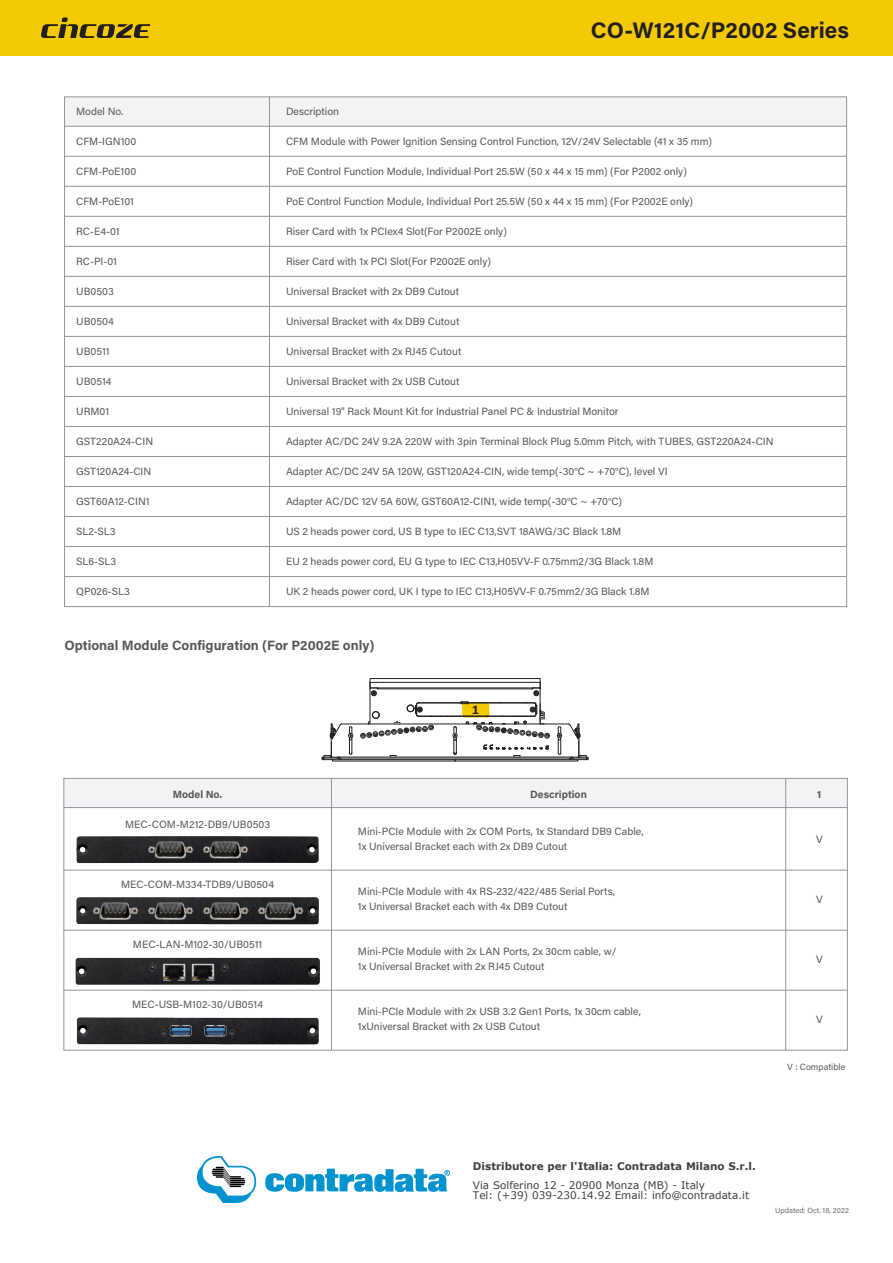
<style>
.page{position:relative;width:893px;height:1263px;background:#fff}
.page>*{position:absolute;margin:0;border:0;box-sizing:border-box;transform-origin:0 0}
.t1{font:700 22.5px "Acumin Pro";color:#231f20}
.t2{font:700 13.5px "Acumin Pro";color:#57585a}
.t3{font:700 13.2px "Calibri";color:#231f20;scale:1.1 1}
.t4{font:10.5px/15px "Acumin Pro";color:#57585a}
.t5{font:10.5px/19.5px "Verdana";color:#404040}
.t6{font:700 10.5px "Acumin Pro";color:#57585a}
.t7{font:9px "Acumin Pro";color:#57585a}
.t8{font:7.5px "Acumin Pro";color:#6c6d70}
.s1{font-weight:700}
</style>
<div class="page">
<div style="left:0;top:0;width:893px;height:55px;background:#f4ca05"></div>
<svg style="left:41px;top:17px;width:109px;height:21px"></svg>
<img style="left:76px;top:836px;width:243px;height:28px">
<img style="left:76px;top:897px;width:243px;height:28px">
<img style="left:75px;top:957px;width:245px;height:28px">
<img style="left:76px;top:1017px;width:243px;height:28px">
<div style="left:64px;top:778px;width:783px;height:29px;background:#f2f3f4"></div>
<hr style="left:64px;top:870px;width:783px;height:1px;background:#939598">
<hr style="left:64px;top:930px;width:783px;height:1px;background:#939598">
<hr style="left:64px;top:990px;width:783px;height:1px;background:#939598">
<hr style="left:64px;top:807px;width:783px;height:1px;background:#939598">
<hr style="left:785px;top:778px;width:1px;height:272px;background:#939598">
<hr style="left:331px;top:778px;width:1px;height:272px;background:#939598">
<div style="left:65px;top:97px;width:782px;height:29px;background:#f2f3f4"></div>
<hr style="left:65px;top:126px;width:782px;height:1px;background:#939598">
<hr style="left:65px;top:156px;width:782px;height:1px;background:#939598">
<hr style="left:65px;top:186px;width:782px;height:1px;background:#939598">
<hr style="left:65px;top:216px;width:782px;height:1px;background:#939598">
<hr style="left:65px;top:246px;width:782px;height:1px;background:#939598">
<hr style="left:65px;top:276px;width:782px;height:1px;background:#939598">
<hr style="left:65px;top:306px;width:782px;height:1px;background:#939598">
<hr style="left:65px;top:336px;width:782px;height:1px;background:#939598">
<hr style="left:65px;top:366px;width:782px;height:1px;background:#939598">
<hr style="left:65px;top:396px;width:782px;height:1px;background:#939598">
<hr style="left:65px;top:426px;width:782px;height:1px;background:#939598">
<hr style="left:65px;top:456px;width:782px;height:1px;background:#939598">
<hr style="left:65px;top:486px;width:782px;height:1px;background:#939598">
<hr style="left:65px;top:516px;width:782px;height:1px;background:#939598">
<hr style="left:65px;top:546px;width:782px;height:1px;background:#939598">
<hr style="left:65px;top:576px;width:782px;height:1px;background:#939598">
<hr style="left:269px;top:97px;width:1px;height:510px;background:#939598">
<hr style="left:455px;top:761px;width:117px;height:1px;background:#231f20">
<hr style="left:338px;top:761px;width:117px;height:1px;background:#231f20">
<svg style="left:322px;top:678px;width:266px;height:83px"></svg>
<img style="left:198px;top:1156px;width:251px;height:47px">
<p class="t4" style="left:76px;top:104px;width:49px">Model No.</p>
<p class="t4" style="left:76px;top:134px;width:62px">CFM-IGN100</p>
<p class="t4" style="left:76px;top:164px;width:62px">CFM-PoE100</p>
<p class="t4" style="left:76px;top:194px;width:59px">CFM-PoE101</p>
<p class="t4" style="left:76px;top:224px;width:45px">RC-E4-01</p>
<p class="t4" style="left:76px;top:254px;width:42px">RC-PI-01</p>
<p class="t4" style="left:76px;top:284px;width:39px">UB0503</p>
<p class="t4" style="left:76px;top:314px;width:39px">UB0504</p>
<p class="t4" style="left:76px;top:344px;width:35px">UB0511</p>
<p class="t4" style="left:76px;top:374px;width:37px">UB0514</p>
<p class="t4" style="left:76px;top:404px;width:35px">URM01</p>
<p class="t4" style="left:76px;top:434px;width:79px">GST220A24-CIN</p>
<p class="t4" style="left:76px;top:464px;width:77px">GST120A24-CIN</p>
<p class="t4" style="left:76px;top:494px;width:75px">GST60A12-CIN1</p>
<p class="t4" style="left:76px;top:524px;width:41px">SL2-SL3</p>
<p class="t4" style="left:76px;top:554px;width:41px">SL6-SL3</p>
<p class="t4" style="left:76px;top:584px;width:55px">QP026-SL3</p>
<h1 class="t1" style="left:591px;top:14px;width:260px">CO-W121C/P2002 Series</h1>
<p class="t4" style="left:286px;top:104px;width:55px">Description</p>
<p class="t4" style="left:286px;top:134px;width:427px">CFM Module with Power Ignition Sensing Control Function, 12V/24V Selectable (41 x 35 mm)</p>
<p class="t4" style="left:286px;top:164px;width:402px">PoE Control Function Module, Individual Port 25.5W (50 x 44 x 15 mm) (For P2002 only)</p>
<p class="t4" style="left:286px;top:194px;width:409px">PoE Control Function Module, Individual Port 25.5W (50 x 44 x 15 mm) (For P2002E only)</p>
<p class="t4" style="left:286px;top:224px;width:222px">Riser Card with 1x PCIex4 Slot(For P2002E only)</p>
<p class="t4" style="left:286px;top:254px;width:206px">Riser Card with 1x PCI Slot(For P2002E only)</p>
<p class="t4" style="left:286px;top:284px;width:175px">Universal Bracket with 2x DB9 Cutout</p>
<p class="t4" style="left:286px;top:314px;width:175px">Universal Bracket with 4x DB9 Cutout</p>
<p class="t4" style="left:286px;top:344px;width:177px">Universal Bracket with 2x RJ45 Cutout</p>
<p class="t4" style="left:286px;top:374px;width:175px">Universal Bracket with 2x USB Cutout</p>
<p class="t4" style="left:286px;top:404px;width:334px">Universal 19" Rack Mount Kit for Industrial Panel PC &amp; Industrial Monitor</p>
<p class="t4" style="left:286px;top:434px;width:489px">Adapter AC/DC 24V 9.2A 220W with 3pin Terminal Block Plug 5.0mm Pitch, with TUBES, GST220A24-CIN</p>
<p class="t4" style="left:286px;top:464px;width:383px">Adapter AC/DC 24V 5A 120W, GST120A24-CIN, wide temp(-30°C ~ +70°C), level VI</p>
<p class="t4" style="left:286px;top:494px;width:338px">Adapter AC/DC 12V 5A 60W, GST60A12-CIN1, wide temp(-30°C ~ +70°C)</p>
<p class="t4" style="left:286px;top:524px;width:337px">US 2 heads power cord, US B type to IEC C13,SVT 18AWG/3C Black 1.8M</p>
<p class="t4" style="left:286px;top:554px;width:369px">EU 2 heads power cord, EU G type to IEC C13,H05VV-F 0.75mm2/3G Black 1.8M</p>
<p class="t4" style="left:286px;top:584px;width:365px">UK 2 heads power cord, UK I type to IEC C13,H05VV-F 0.75mm2/3G Black 1.8M</p>
<p class="t2" style="left:64px;top:636px;width:311px">Optional Module Configuration (For P2002E only)</p>
<p class="t3" style="left:472px;top:701px;width:8px">1</p>
<p class="t6" style="left:173px;top:786px;width:51px">Model No.</p>
<p class="t6" style="left:530px;top:787px;width:58px">Description</p>
<p class="t4" style="left:125px;top:816px;width:147px">MEC-COM-M212-DB9/UB0503</p>
<p class="t4" style="left:121px;top:876px;width:154px">MEC-COM-M334-TDB9/UB0504</p>
<p class="t4" style="left:133px;top:936px;width:131px">MEC-LAN-M102-30/UB0511</p>
<p class="t4" style="left:132px;top:996px;width:133px">MEC-USB-M102-30/UB0514</p>
<p class="t4" style="left:358px;top:824px;width:287px">Mini-PCIe Module with 2x COM Ports, 1x Standard DB9 Cable,<br>1x Universal Bracket each with 2x DB9 Cutout</p>
<p class="t4" style="left:358px;top:884px;width:258px">Mini-PCIe Module with 4x RS-232/422/485 Serial Ports,<br>1x Universal Bracket each with 4x DB9 Cutout</p>
<p class="t4" style="left:358px;top:944px;width:260px">Mini-PCIe Module with 2x LAN Ports, 2x 30cm cable, w/<br>1x Universal Bracket with 2x RJ45 Cutout</p>
<p class="t4" style="left:358px;top:1004px;width:284px">Mini-PCIe Module with 2x USB 3.2 Gen1 Ports, 1x 30cm cable,<br>1xUniversal Bracket with 2x USB Cutout</p>
<p class="t6" style="left:817px;top:786px;width:6px">1</p>
<p class="t4" style="left:816px;top:831px;width:8px">V</p>
<p class="t4" style="left:816px;top:891px;width:8px">V</p>
<p class="t4" style="left:816px;top:951px;width:8px">V</p>
<p class="t4" style="left:816px;top:1011px;width:8px">V</p>
<p class="t7" style="left:787px;top:1060px;width:60px">V : Compatible</p>
<p class="t5" style="left:473px;top:1156px;width:284px"><span class="s1">Distributore</span> <span class="s1">per l'</span><span class="s1">Italia:</span> <span class="s1">Contradata Milano S.r.l.<br></span>Via Solferino 12 - 20900 Monza (MB) - Italy</p>
<p class="t5" style="left:473px;top:1185px;width:278px">Tel: (+39) 039-230.14.92 Email: info@contradata.it</p>
<p class="t8" style="left:775px;top:1205px;width:75px">Updated: Oct. 18, 2022</p>
</div>
